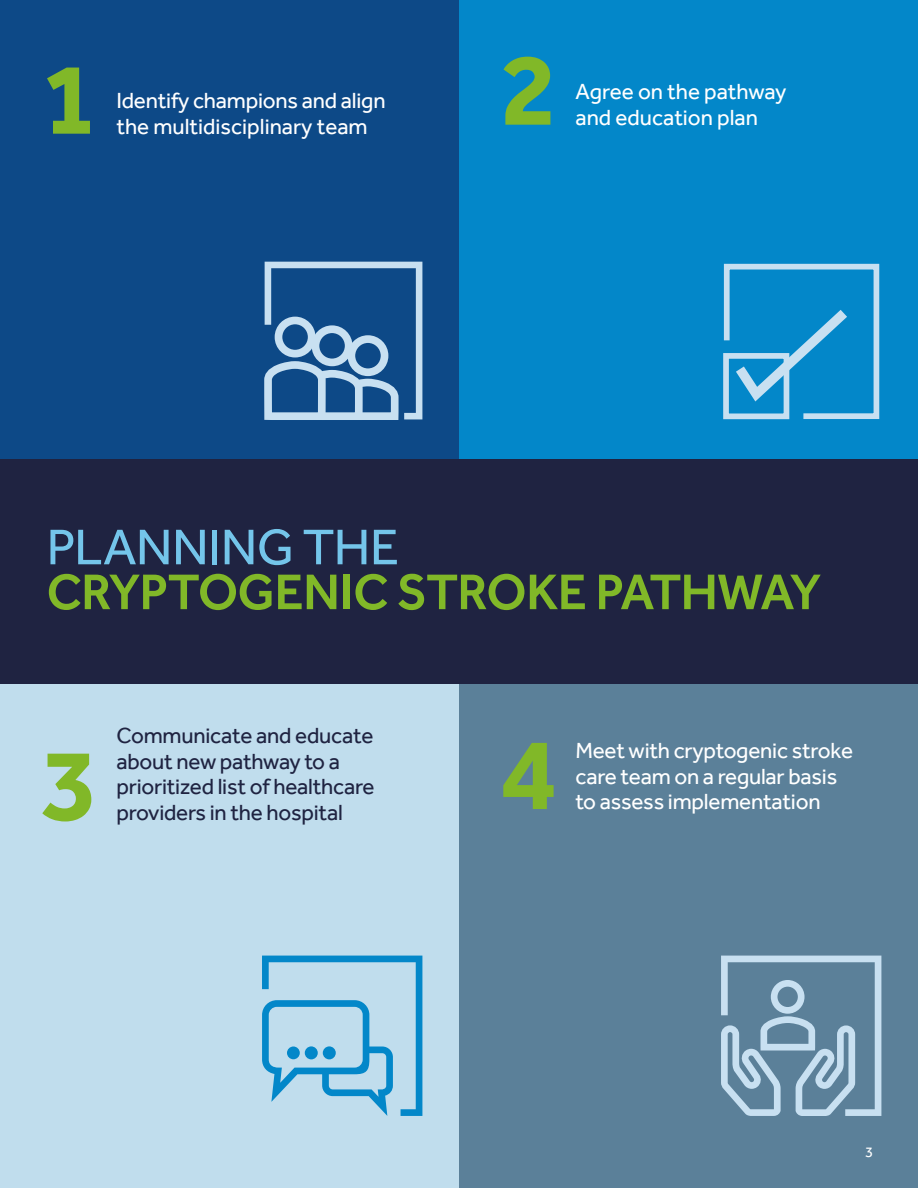
<style>
.page{position:relative;width:918px;height:1188px;background:#fff}
.page>*{position:absolute;margin:0;border:0;box-sizing:border-box;transform-origin:0 0}
.t1{font:700 105px "Effra";color:#81b828}
.t2{font:500 51.75px "Effra";letter-spacing:-.015em;color:#81b828}
.t3{font:51.75px "Effra";letter-spacing:-.01em;color:#74c5ea}
.t4{font:22.5px/25.5px "Effra";letter-spacing:-.01em;color:#fff}
.t5{font:22.5px/25.5px "Effra";letter-spacing:-.01em;color:#1f2341}
.t6{font:15px "Effra";color:#fff}
</style>
<div class="page">
<div style="left:0;top:459px;width:918px;height:225px;background:#1f2341"></div>
<div style="left:459px;top:684px;width:459px;height:504px;background:#5b8099"></div>
<svg style="left:721px;top:956px;width:160px;height:160px"></svg>
<div style="left:0;top:684px;width:459px;height:504px;background:#c0dded"></div>
<svg style="left:262px;top:956px;width:160px;height:160px"></svg>
<div style="left:287px;top:1047px;width:13px;height:12px;background:#0387c9;border-radius:50%"></div>
<div style="left:305px;top:1046px;width:13px;height:13px;background:#0387c9;border-radius:50%"></div>
<div style="left:323px;top:1046px;width:13px;height:13px;background:#0387c9;border-radius:50%"></div>
<div style="left:0;top:0;width:459px;height:459px;background:#0d4987"></div>
<svg style="left:264px;top:262px;width:158px;height:158px"></svg>
<div style="left:459px;top:0;width:459px;height:459px;background:#0387c9"></div>
<svg style="left:723px;top:263px;width:157px;height:157px"></svg>
<h1 class="t1" style="left:41px;top:35px;width:59px">1</h1>
<p class="t4" style="left:116px;top:88px;width:271px">Identify champions and align</p>
<p class="t4" style="left:116px;top:113px;width:253px">the multidisciplinary team</p>
<h1 class="t1" style="left:500px;top:26px;width:59px">2</h1>
<p class="t4" style="left:575px;top:79px;width:213px">Agree on the pathway</p>
<p class="t4" style="left:575px;top:104px;width:184px">and education plan</p>
<h2 class="t3" style="left:47px;top:517px;width:354px">PLANNING THE</h2>
<h2 class="t2" style="left:47px;top:561px;width:776px">CRYPTOGENIC STROKE PATHWAY</h2>
<h1 class="t1" style="left:41px;top:721px;width:59px">3</h1>
<p class="t5" style="left:116px;top:723px;width:260px">Communicate and educate about new pathway to a prioritized list of healthcare</p>
<p class="t5" style="left:116px;top:799px;width:228px">providers in the hospital</p>
<h1 class="t1" style="left:500px;top:710px;width:59px">4</h1>
<p class="t4" style="left:575px;top:738px;width:279px">Meet with cryptogenic stroke care team on a regular basis</p>
<p class="t4" style="left:575px;top:788px;width:247px">to assess implementation</p>
<p class="t6" style="left:865px;top:1143px;width:10px">3</p>
</div>
